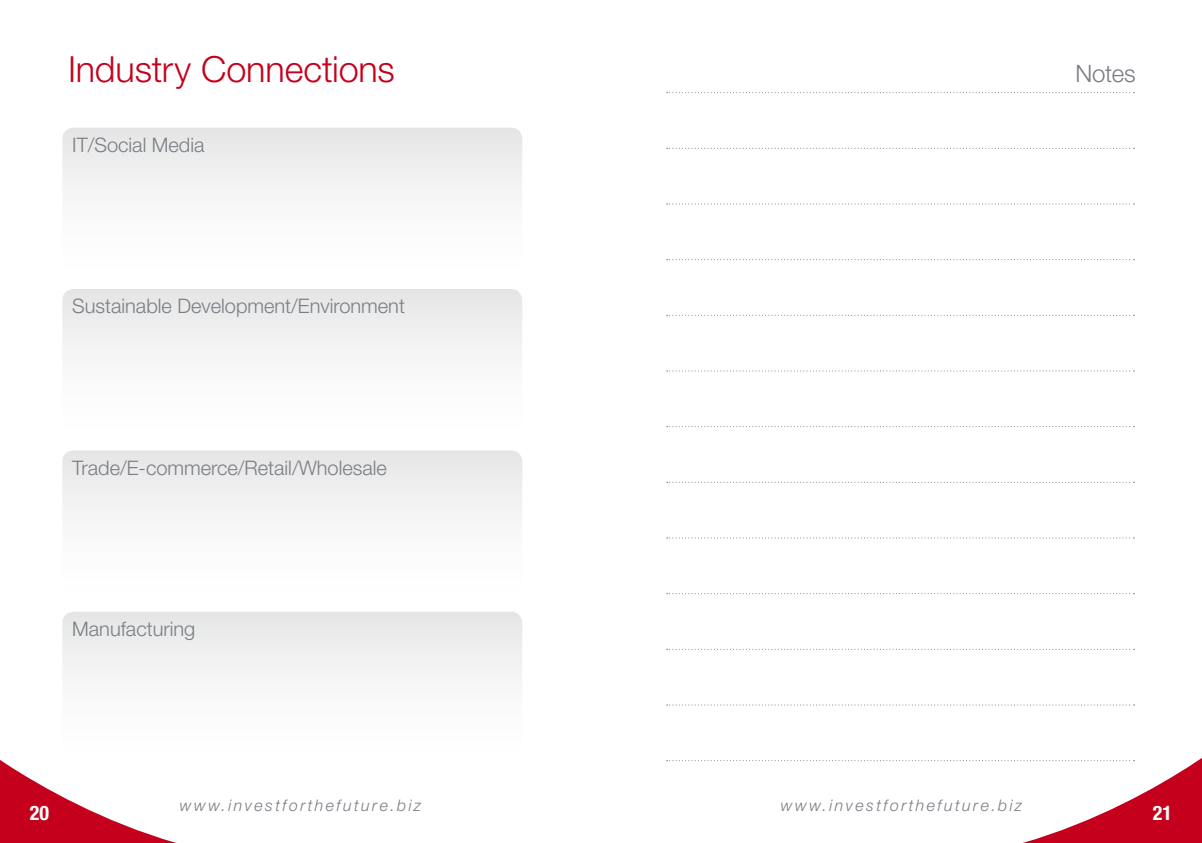
<style>
.page{position:relative;width:1202px;height:843px;background:#fff}
.page>*{position:absolute;margin:0;border:0;box-sizing:border-box;transform-origin:0 0}
.t1{font:300 36px "Helvetica Neue LT Pro";letter-spacing:-.005em;color:#c4001d}
.t2{font:300 24px "Helvetica Neue LT Pro";letter-spacing:-.01em;color:#7b7d84}
.t3{font:300 20px "Helvetica Neue LT Pro";color:#7b7d84}
.t4{font:700 condensed 20px "Helvetica Neue LT Pro";color:#fff}
.t5{font:italic 300 16px "Helvetica Neue LT Pro";letter-spacing:.15em;color:#7b7d84}
</style>
<div class="page">
<div style="left:62px;top:128px;width:460px;height:157px;background:linear-gradient(to bottom,#e8e8e9,#fff);border-radius:11px"></div>
<div style="left:62px;top:289px;width:460px;height:158px;background:linear-gradient(to bottom,#e8e8e9,#fff);border-radius:11px"></div>
<div style="left:62px;top:450px;width:460px;height:158px;background:linear-gradient(to bottom,#e8e8e9,#fff);border-radius:11px"></div>
<div style="left:62px;top:611px;width:460px;height:158px;background:linear-gradient(to bottom,#e8e8e9,#fff);border-radius:11px"></div>
<svg style="left:667px;top:92px;width:467px;height:1px"></svg>
<svg style="left:667px;top:148px;width:467px;height:1px"></svg>
<svg style="left:667px;top:203px;width:467px;height:1px"></svg>
<svg style="left:667px;top:259px;width:467px;height:1px"></svg>
<svg style="left:667px;top:315px;width:467px;height:1px"></svg>
<svg style="left:667px;top:370px;width:467px;height:1px"></svg>
<svg style="left:667px;top:426px;width:467px;height:1px"></svg>
<svg style="left:667px;top:482px;width:467px;height:1px"></svg>
<svg style="left:667px;top:537px;width:467px;height:1px"></svg>
<svg style="left:667px;top:593px;width:467px;height:1px"></svg>
<svg style="left:667px;top:648px;width:467px;height:1px"></svg>
<svg style="left:667px;top:704px;width:467px;height:1px"></svg>
<svg style="left:0;top:729px;width:233px;height:113px"></svg>
<svg style="left:667px;top:758px;width:535px;height:84px"></svg>
<h1 class="t1" style="left:68px;top:48px;width:328px">Industry Connections</h1>
<p class="t3" style="left:72px;top:132px;width:134px">IT/Social Media</p>
<p class="t3" style="left:72px;top:294px;width:334px">Sustainable Development/Environment</p>
<p class="t3" style="left:72px;top:455px;width:316px">Trade/E-commerce/Retail/Wholesale</p>
<p class="t3" style="left:72px;top:617px;width:124px">Manufacturing</p>
<p class="t2" style="left:1075px;top:59px;width:62px">Notes</p>
<p class="t5" style="left:180px;top:795px;width:243px">www.investforthefuture.biz</p>
<p class="t5" style="left:781px;top:795px;width:243px">www.investforthefuture.biz</p>
<p class="t4" style="left:30px;top:800px;width:21px">20</p>
<p class="t4" style="left:1153px;top:800px;width:21px">21</p>
</div>
